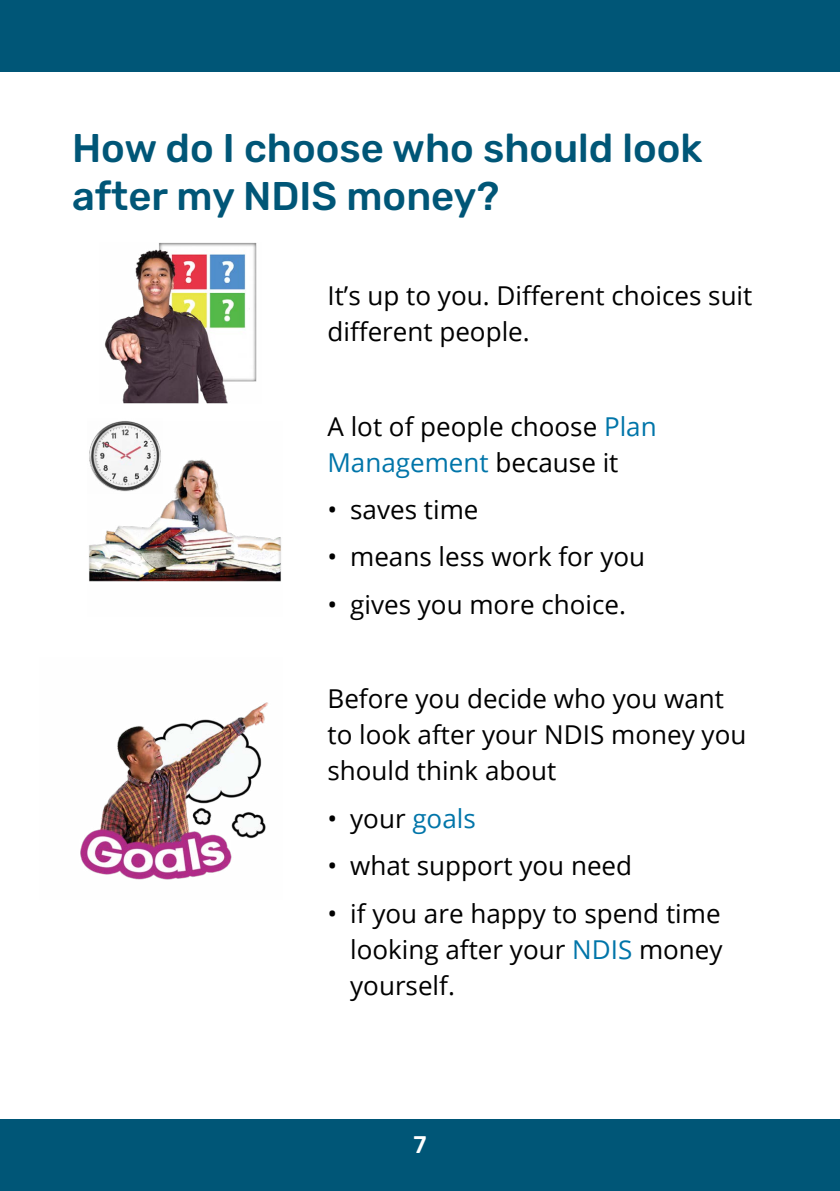
<style>
.page{position:relative;width:840px;height:1191px;background:#fff}
.page>*{position:absolute;margin:0;border:0;box-sizing:border-box;transform-origin:0 0}
.t1{font:500 40px/48px "Rubik";color:#005677}
.Body{font:26px/36px "Open Sans";color:#000}
.t2{font:500 24px "Rubik";color:#fff}
.s1{color:#0075a9}
</style>
<div class="page">
<div style="left:0;top:0;width:839px;height:72px;background:#005677"></div>
<div style="left:0;top:1119px;width:839px;height:72px;background:#005677"></div>
<img style="left:104px;top:242px;width:153px;height:162px">
<img style="left:89px;top:459px;width:192px;height:123px">
<img style="left:80px;top:702px;width:188px;height:178px">
<img style="left:89px;top:421px;width:73px;height:72px">
<h1 class="t1" style="left:72px;top:125px;width:631px">How do I choose who should look after my NDIS money?</h1>
<p class="Body" style="left:327px;top:277px;width:426px">It’s up to you. Different choices suit different people.</p>
<p class="Body" style="left:327px;top:407px;width:330px">A lot of people choose <span class="s1">Plan<br>Management</span> because it</p>
<p class="Body" style="left:327px;top:491px;width:152px">• saves time</p>
<p class="Body" style="left:327px;top:538px;width:319px">• means less work for you</p>
<p class="Body" style="left:327px;top:585px;width:300px">• gives you more choice.</p>
<p class="Body" style="left:327px;top:680px;width:420px">Before you decide who you want to look after your NDIS money you should think about</p>
<p class="Body" style="left:327px;top:799px;width:150px">• your <span class="s1">goals</span></p>
<p class="Body" style="left:327px;top:847px;width:306px">• what support you need</p>
<p class="Body" style="left:350px;top:894px;width:374px;text-align:justify;text-indent:-23px">• if you are happy to spend time looking after your <span class="s1">NDIS</span> money yourself.</p>
<p class="t2" style="left:413px;top:1131px;width:15px">7</p>
</div>
